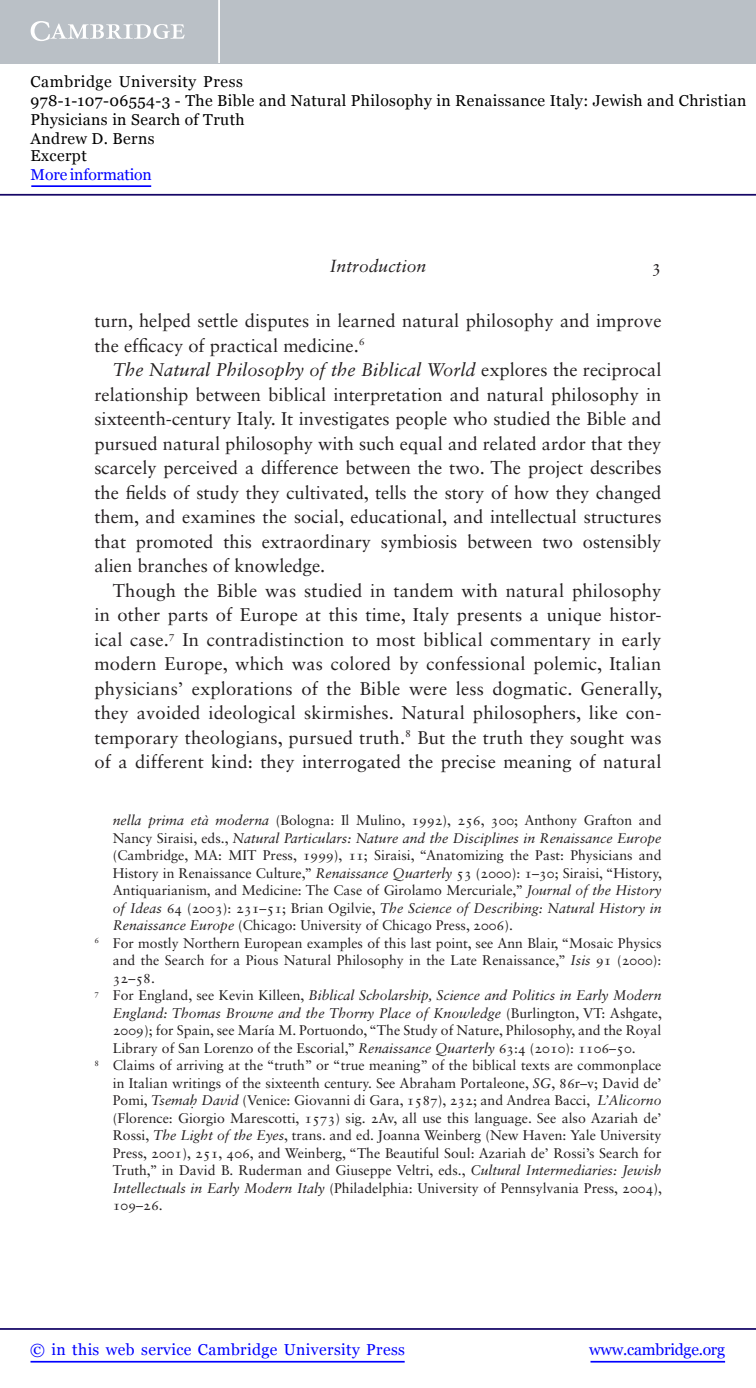
<style>
.page{position:relative;width:756px;height:1388px;background:#fff}
.page>*{position:absolute;margin:0;border:0;box-sizing:border-box;transform-origin:0 0}
.t1{font:18.38px/24.5px "Sabon LT Std";color:#231f20;text-align:justify}
.t2{font:italic 17.5px "Sabon LT Std";color:#231f20}
.t3{font:17.5px "Sabon LT Std";color:#231f20}
.t4{font:15.75px/18.6px "Georgia";letter-spacing:.025em;color:#000}
.t5{font:15.75px "Georgia";letter-spacing:.025em;color:#00f}
.t6{font:15.75px "Georgia";letter-spacing:-.015em;color:#00f}
.t7{font:15.75px "Georgia";letter-spacing:-.01em;color:#00f}
.t8{font:14px "Sabon LT Std";color:#231f20}
.t9{font:italic 14px "Sabon LT Std";color:#231f20}
.s1{font-style:italic}
.s2{font-family:"Times New Roman";font-style:italic}
.s3{font-style:normal}
.s4{font-family:"Combo NG"}
</style>
<div class="page">
<hr style="left:591px;top:1361px;width:134px;height:1px;background:#00f">
<hr style="left:0;top:1328px;width:756px;height:2px;background:#150666">
<hr style="left:31px;top:1361px;width:374px;height:1px;background:#00f">
<div style="left:0;top:0;width:756px;height:63px;background:#bac0c6"></div>
<svg style="left:31px;top:21px;width:154px;height:20px"></svg>
<hr style="left:218px;top:0;width:2px;height:63px;background:#fff">
<hr style="left:0;top:194px;width:756px;height:2px;background:#150666">
<hr style="left:31px;top:185px;width:120px;height:2px;background:#00f">
<p class="t4" style="left:31px;top:73px;width:717px">Cambridge University Press<br>978-1-107-06554-3 - The Bible and Natural Philosophy in Renaissance Italy: Jewish and Christian Physicians in Search of Truth<br>Andrew D. Berns<br>Excerpt</p>
<p class="t7" style="left:31px;top:165px;width:123px">More information</p>
<p class="t2" style="left:330px;top:259px;width:98px">Introduction</p>
<p class="t3" style="left:652px;top:259px;width:11px">3</p>
<h1 class="t1" style="left:94px;top:310px;width:569px">turn, helped settle disputes in learned natural philosophy and improve the efficacy of practical medicine. <sup>6</sup></h1>
<p class="t1" style="left:95px;top:359px;width:569px;text-indent:18px"><span class="s1">The Natural Philosophy of the Biblical World</span> explores the reciprocal relationship between biblical interpretation and natural philosophy in sixteenth-century Italy. It investigates people who studied the Bible and pursued natural philosophy with such equal and related ardor that they scarcely perceived a difference between the two. The project describes the fields of study they cultivated, tells the story of how they changed them, and examines the social, educational, and intellectual structures that promoted this extraordinary symbiosis between two ostensibly alien branches of knowledge.</p>
<p class="t1" style="left:94px;top:580px;width:569px;text-indent:18px">Though the Bible was studied in tandem with natural philosophy in other parts of Europe at this time, Italy presents a unique histor&shy;ical case. <sup>7</sup> In contradistinction to most biblical commentary in early modern Europe, which was colored by confessional polemic, Italian physicians’ explorations of the Bible were less dogmatic. Generally, they avoided ideological skirmishes. Natural philosophers, like con&shy;temporary theologians, pursued truth. <sup>8</sup> But the truth they sought was of a different kind: they interrogated the precise meaning of natural</p>
<p class="t8" style="left:113px;top:815px;width:550px"><span class="s1">nella prima et</span> <span class="s2">à</span> <span class="s1">moderna</span> ( Bologna : Il Mulino , 1992 ), 256 , 300; Anthony Grafton and</p>
<p class="t9" style="left:113px;top:832px;width:550px"><span class="s3">Nancy Siraisi , eds.,</span> Natural Particulars: Nature and the Disciplines in Renaissance Europe</p>
<p class="t8" style="left:113px;top:850px;width:550px">( Cambridge, MA : MIT Press , 1999 ), 11 ; Siraisi , “ Anatomizing the Past: Physicians and</p>
<p class="t8" style="left:113px;top:867px;width:551px">History in Renaissance Culture, ” <span class="s1">Renaissance Quarterly</span> 53 ( 2000 ): 1–30 ; Siraisi, “History,</p>
<p class="t8" style="left:113px;top:885px;width:550px">Antiquarianism, and Medicine: The Case of Girolamo Mercuriale,” <span class="s1">Journal of the History</span></p>
<p class="t9" style="left:113px;top:902px;width:550px">of Ideas <span class="s3">64 (2003): 231–51; Brian Ogilvie ,</span> The Science of Describing: Natural History in</p>
<p class="t8" style="left:113px;top:920px;width:402px"><span class="s1">Renaissance Europe</span> ( Chicago : University of Chicago Press , 2006).</p>
<p class="t8" style="left:94px;top:937px;width:569px"><sup>6</sup> For mostly Northern European examples of this last point, see Ann Blair , “ Mosaic Physics</p>
<p class="t8" style="left:113px;top:955px;width:550px">and the Search for a Pious Natural Philosophy in the Late Renaissance ,” <span class="s1">Isis</span> 91 ( 2000 ):</p>
<p class="t8" style="left:113px;top:972px;width:44px">32–58 .</p>
<p class="t9" style="left:94px;top:990px;width:568px"><sup>7</sup> <span class="s3">For England, see Kevin Killeen ,</span> Biblical Scholarship, Science and Politics in Early Modern</p>
<p class="t9" style="left:113px;top:1007px;width:551px">England: Thomas Browne and the Thorny Place of Knowledge <span class="s3">( Burlington, VT : Ashgate ,</span></p>
<p class="t8" style="left:113px;top:1025px;width:550px">2009 ); for Spain, see Mar í a M. Portuondo , “ The Study of Nature, Philosophy, and the Royal</p>
<p class="t8" style="left:113px;top:1042px;width:524px">Library of San Lorenzo of the Escorial ,” <span class="s1">Renaissance Quarterly</span> 63 :4 ( 2010 ): 1106–50 .</p>
<p class="t8" style="left:94px;top:1060px;width:569px"><sup>8</sup> Claims of arriving at the “truth” or “true meaning” of the biblical texts are commonplace</p>
<p class="t8" style="left:113px;top:1077px;width:550px">in Italian writings of the sixteenth century. See Abraham Portaleone, <span class="s1">SG</span>, 86r–v; David de’</p>
<p class="t8" style="left:113px;top:1095px;width:550px">Pomi , <span class="s1">Tsemah</span> <span class="s4">-</span><span class="s1">David</span> ( Venice: Giovanni di Gara , 1587 ), 232 ; and Andrea Bacci , <span class="s1">L’Alicorno</span></p>
<p class="t8" style="left:113px;top:1112px;width:550px">( Florence : Giorgio Marescotti , 1573 ) sig. 2Av, all use this language. See also Azariah de’</p>
<p class="t8" style="left:113px;top:1130px;width:550px">Rossi, <span class="s1">The Light of the Eyes</span>, trans. and ed. Joanna Weinberg (New Haven: Yale University</p>
<p class="t8" style="left:113px;top:1147px;width:550px">Press, 2001), 251, 406, and Weinberg, “The Beautiful Soul: Azariah de’ Rossi’s Search for</p>
<p class="t8" style="left:113px;top:1165px;width:550px">Truth,” in David B. Ruderman and Giuseppe Veltri, eds., <span class="s1">Cultural Intermediaries: Jewish</span></p>
<p class="t8" style="left:113px;top:1182px;width:551px"><span class="s1">Intellectuals in Early Modern Italy</span> (Philadelphia: University of Pennsylvania Press, 2004),</p>
<p class="t8" style="left:113px;top:1200px;width:51px">109–26.</p>
<p class="t5" style="left:30px;top:1339px;width:376px">© in this web service Cambridge University Press</p>
<p class="t6" style="left:589px;top:1339px;width:137px">www.cambridge.org</p>
</div>
